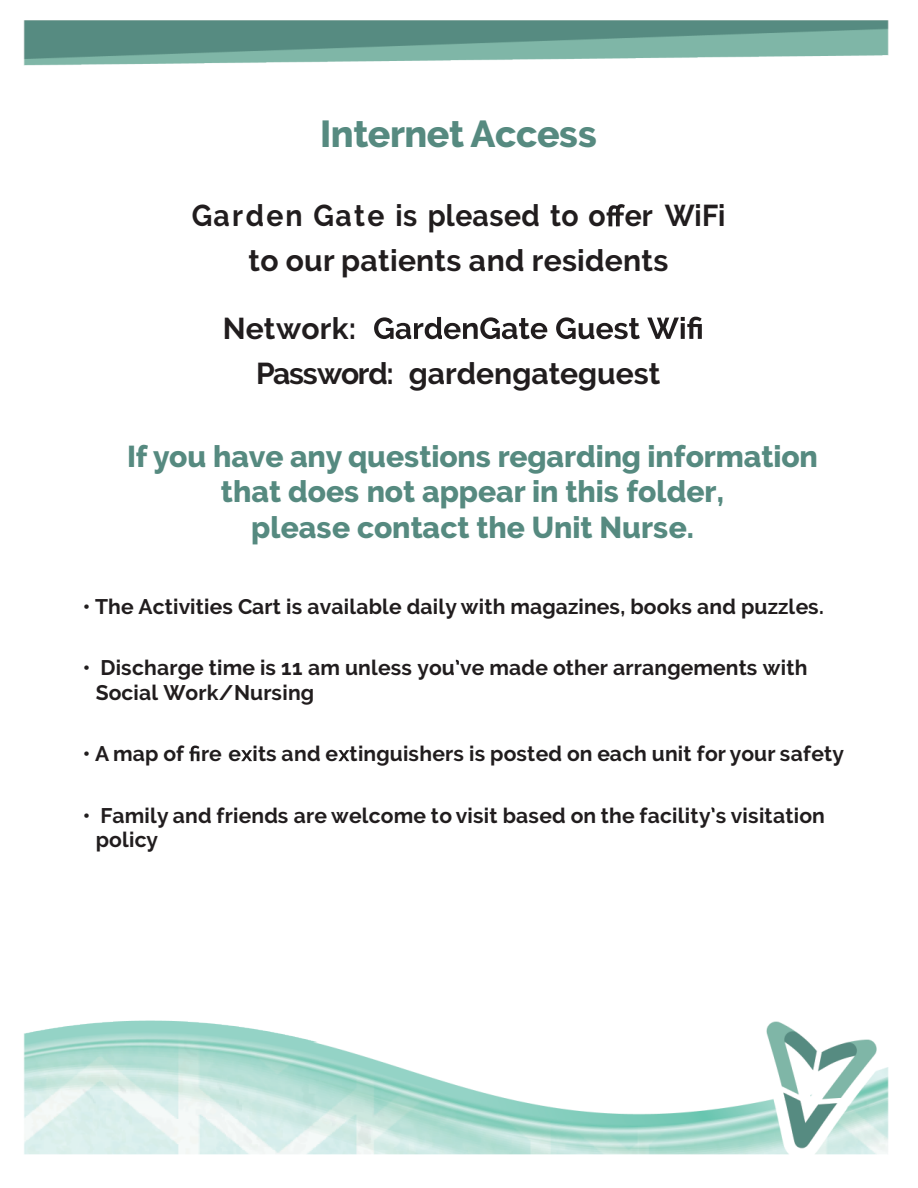
<style>
.page{position:relative;width:918px;height:1188px;background:#fff}
.page>*{position:absolute;margin:0;border:0;box-sizing:border-box;transform-origin:0 0}
.t1{font:800 37.5px "Raleway";letter-spacing:-.01em;color:#568a80}
.t2{font:800 30px/35.4px "Raleway";color:#568a80;text-align:center}
.t3{font:700 30px/45px "Raleway";letter-spacing:.005em;color:#211d1e;text-align:center;scale:.95 1}
.t4{font:700 30px/45.3px "Raleway";letter-spacing:.005em;color:#211d1e}
.t5{font:700 21px/24.6px "Raleway";letter-spacing:.01em;color:#211d1e}
</style>
<div class="page">
<img style="left:23px;top:20px;width:866px;height:1135px">
<svg style="left:456px;top:660px;width:3px;height:5px"></svg>
<svg style="left:189px;top:746px;width:11px;height:15px"></svg>
<svg style="left:241px;top:750px;width:11px;height:11px"></svg>
<svg style="left:338px;top:750px;width:11px;height:11px"></svg>
<svg style="left:711px;top:807px;width:4px;height:5px"></svg>
<h1 class="t1" style="left:320px;top:112px;width:278px">Internet Access</h1>
<h2 class="t3" style="left:192px;top:193px;width:563px">Garden Gate is pleased to o er WiFi to our patients and residents</h2>
<h2 class="t4" style="left:256px;top:306px;width:406px;text-indent:-33px">Network:<br>Password: gardengateguest</h2>
<h2 class="t2" style="left:127px;top:439px;width:692px">If you have any questions regarding information that does not appear in this folder,<br>please contact the Unit Nurse.</h2>
<p class="t5" style="left:83px;top:595px;width:743px">• The Activities Cart is available daily with magazines, books and puzzles.</p>
<p class="t5" style="left:96px;top:655px;width:713px;text-indent:-13px">• Discharge time is 11 am unless you ve made other arrangements with<br>Social Work/Nursing</p>
<p class="t5" style="left:83px;top:741px;width:763px">• A map of re e its and e tinguishers is posted on each unit for your safety</p>
<p class="t5" style="left:96px;top:803px;width:731px;text-indent:-13px">• Family and friends are welcome to visit based on the facility s visitation policy</p>
</div>
